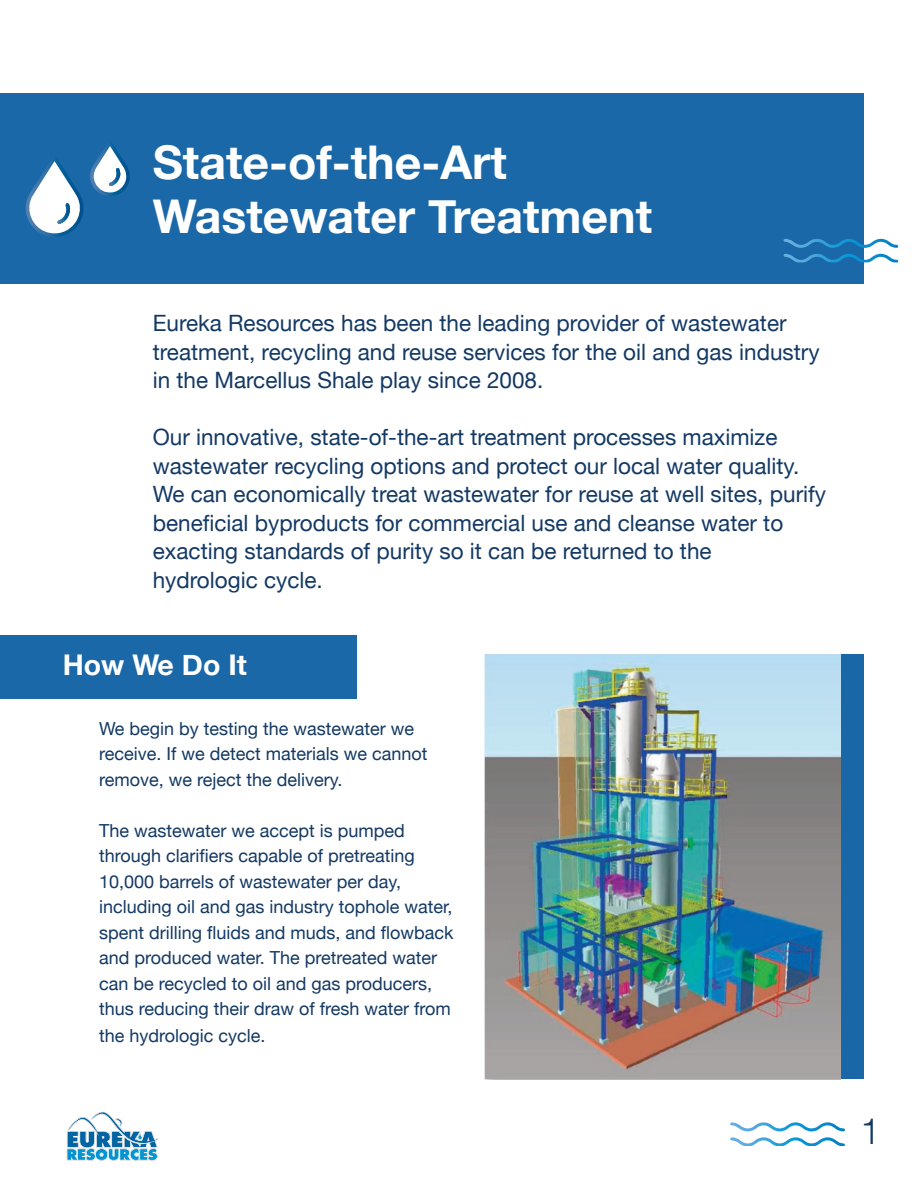
<style>
.page{position:relative;width:918px;height:1188px;background:#fff}
.page>*{position:absolute;margin:0;border:0;box-sizing:border-box;transform-origin:0 0}
.t1{font:700 46.5px "Helvetica Neue";color:#fff}
.t2{font:300 36px "Helvetica";color:#133964}
.t3{font:700 28.5px "Helvetica Neue";color:#fff}
.t4{font:22.5px/28.5px "Helvetica Neue";color:#133964}
.t5{font:18px/25.7px "Helvetica Neue";color:#133964}
</style>
<div class="page">
<svg style="left:730px;top:1122px;width:115px;height:24px"></svg>
<img style="left:66px;top:1111px;width:92px;height:49px">
<div style="left:840px;top:655px;width:24px;height:424px;background:#1967a7"></div>
<img style="left:484px;top:655px;width:356px;height:424px">
<div style="left:0;top:94px;width:864px;height:190px;background:#1a68a7"></div>
<svg style="left:783px;top:238px;width:115px;height:24px"></svg>
<svg style="left:26px;top:143px;width:104px;height:94px"></svg>
<div style="left:0;top:635px;width:356px;height:63px;background:#1a68a7"></div>
<p class="t1" style="left:153px;top:126px;width:355px">State-of-the-Art</p>
<p class="t1" style="left:153px;top:180px;width:501px">Wastewater Treatment</p>
<p class="t4" style="left:153px;top:310px;width:668px">Eureka Resources has been the leading provider of wastewater treatment, recycling and reuse services for the oil and gas industry in the Marcellus Shale play since 2008.</p>
<p class="t4" style="left:153px;top:424px;width:675px">Our innovative, state-of-the-art treatment processes maximize wastewater recycling options and protect our local water quality.<br>We can economically treat wastewater for reuse at well sites, purify beneficial byproducts for commercial use and cleanse water to exacting standards of purity so it can be returned to the</p>
<p class="t4" style="left:153px;top:567px;width:172px">hydrologic cycle.</p>
<p class="t3" style="left:63px;top:643px;width:186px">How We Do It</p>
<p class="t5" style="left:99px;top:717px;width:330px">We begin by testing the wastewater we receive. If we detect materials we cannot remove, we reject the delivery.</p>
<p class="t5" style="left:99px;top:819px;width:356px">The wastewater we accept is pumped through clarifiers capable of pretreating 10,000 barrels of wastewater per day, including oil and gas industry tophole water, spent drilling fluids and muds, and flowback and produced water. The pretreated water can be recycled to oil and gas producers, thus reducing their draw of fresh water from the hydrologic cycle.</p>
<h2 class="t2" style="left:860px;top:1101px;width:22px">1</h2>
</div>
